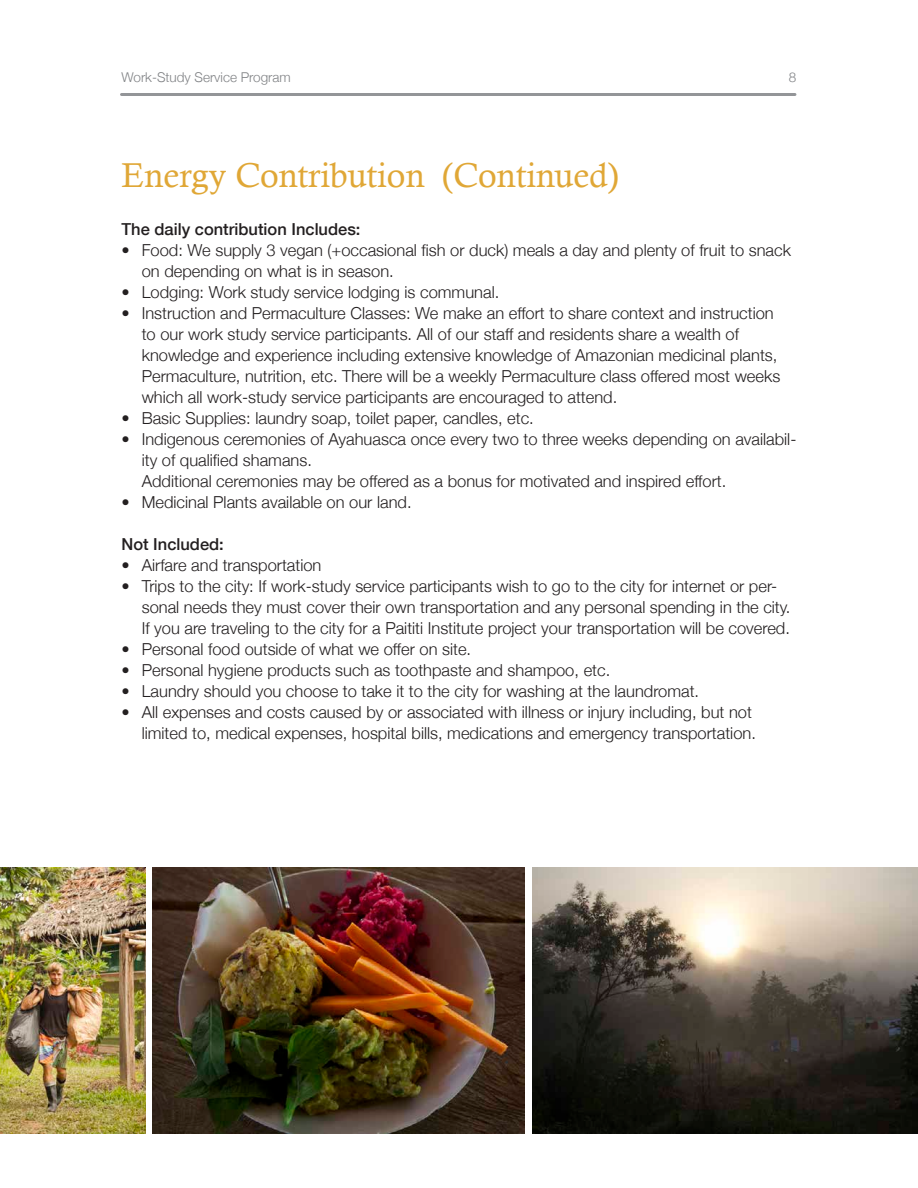
<style>
.page{position:relative;width:918px;height:1188px;background:#fff}
.page>*{position:absolute;margin:0;border:0;box-sizing:border-box;transform-origin:0 0}
.headline{font:34.5px "Calisto";color:#e0a736}
.bullet_2{font:300 16.5px/21px "Helvetica Neue";color:#231f20}
.body{font:500 16.5px "Helvetica Neue";color:#231f20}
.t1{font:300 13.5px "Helvetica Neue";color:#808285}
</style>
<div class="page">
<hr style="left:122px;top:93px;width:673px;height:3px;background:#939598">
<img style="left:153px;top:868px;width:372px;height:266px">
<img style="left:0;top:868px;width:145px;height:266px">
<img style="left:532px;top:868px;width:386px;height:266px">
<p class="t1" style="left:122px;top:66px;width:171px">Work-Study Service Program</p>
<p class="t1" style="left:789px;top:66px;width:9px">8</p>
<p class="headline" style="left:122px;top:155px;width:499px">Energy Contribution (Continued)</p>
<p class="body" style="left:122px;top:216px;width:241px">The daily contribution Includes:</p>
<p class="bullet_2" style="left:142px;top:239px;width:651px;text-indent:-20px">• Food: We supply 3 vegan (+occasional fish or duck) meals a day and plenty of fruit to snack on depending on what is in season.</p>
<p class="bullet_2" style="left:122px;top:281px;width:379px">• Lodging: Work study service lodging is communal.</p>
<p class="bullet_2" style="left:142px;top:302px;width:640px;text-indent:-20px">• Instruction and Permaculture Classes: We make an effort to share context and instruction to our work study service participants. All of our staff and residents share a wealth of knowledge and experience including extensive knowledge of Amazonian medicinal plants, Permaculture, nutrition, etc. There will be a weekly Permaculture class offered most weeks which all work-study service participants are encouraged to attend.</p>
<p class="bullet_2" style="left:122px;top:407px;width:414px">• Basic Supplies: laundry soap, toilet paper, candles, etc.</p>
<p class="bullet_2" style="left:142px;top:428px;width:656px;text-indent:-20px">• Indigenous ceremonies of Ayahuasca once every two to three weeks depending on availabil&shy;ity of qualified shamans.<br>Additional ceremonies may be offered as a bonus for motivated and inspired effort.</p>
<p class="bullet_2" style="left:122px;top:491px;width:292px">• Medicinal Plants available on our land.</p>
<p class="body" style="left:122px;top:531px;width:104px">Not Included:</p>
<p class="bullet_2" style="left:122px;top:554px;width:201px">• Airfare and transportation</p>
<p class="bullet_2" style="left:142px;top:575px;width:650px;text-indent:-20px">• Trips to the city: If work-study service participants wish to go to the city for internet or per&shy;sonal needs they must cover their own transportation and any personal spending in the city.<br>If you are traveling to the city for a Paititi Institute project your transportation will be covered.</p>
<p class="bullet_2" style="left:122px;top:638px;width:351px">• Personal food outside of what we offer on site.</p>
<p class="bullet_2" style="left:122px;top:659px;width:490px">• Personal hygiene products such as toothpaste and shampoo, etc.</p>
<p class="bullet_2" style="left:122px;top:680px;width:579px">• Laundry should you choose to take it to the city for washing at the laundromat.</p>
<p class="bullet_2" style="left:122px;top:701px;width:636px;text-align:right">• All expenses and costs caused by or associated with illness or injury including, but not limited to, medical expenses, hospital bills, medications and emergency transportation.</p>
</div>
